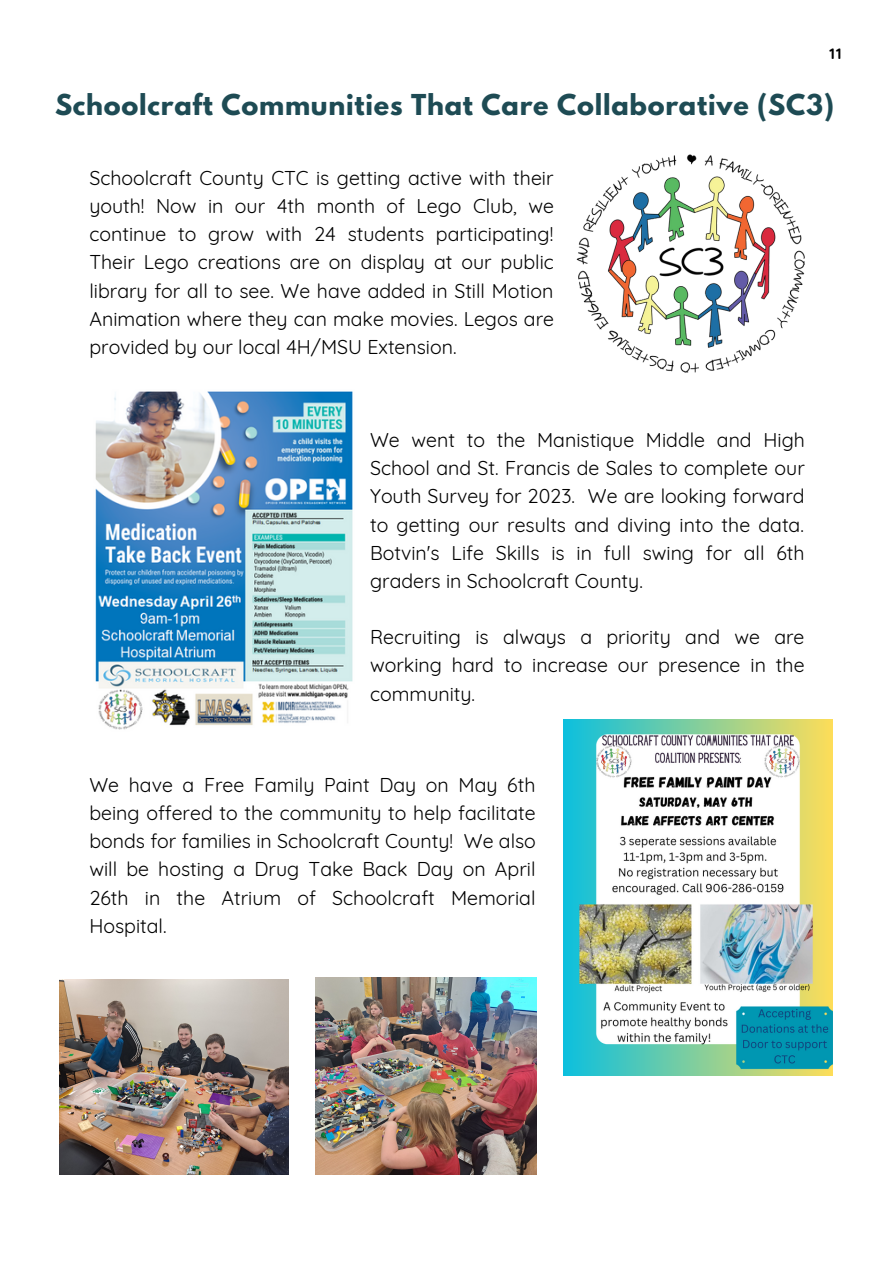
<style>
.page{position:relative;width:894px;height:1264px;background:#fff}
.page>*{position:absolute;margin:0;border:0;box-sizing:border-box;transform-origin:0 0}
.t1{font:700 25.5px "League Spartan";letter-spacing:.03em;color:#1e4b54}
.t2{font:19.5px/28.2px "Quicksand";color:#000;text-align:justify}
.t3{font:700 15px "Quicksand";color:#000}
</style>
<div class="page">
<img style="left:576px;top:154px;width:229px;height:219px">
<img style="left:95px;top:391px;width:258px;height:339px">
<img style="left:563px;top:720px;width:269px;height:355px">
<img style="left:59px;top:979px;width:230px;height:195px">
<img style="left:315px;top:977px;width:221px;height:197px">
<p class="t3" style="left:829px;top:44px;width:14px">11</p>
<h1 class="t1" style="left:55px;top:92px;width:780px">Schoolcraft Communities That Care Collaborative (SC3)</h1>
<p class="t2" style="left:89px;top:163px;width:466px">Schoolcraft County CTC is getting active with their youth! Now in our 4th month of Lego Club, we continue to grow with 24 students participating!<br>Their Lego creations are on display at our public library for all to see. We have added in Still Motion Animation where they can make movies. Legos are provided by our local 4H/MSU Extension.</p>
<p class="t2" style="left:370px;top:425px;width:436px">We went to the Manistique Middle and High School and St. Francis de Sales to complete our Youth Survey for 2023. We are looking forward to getting our results and diving into the data.<br>Botvin's Life Skills is in full swing for all 6th graders in Schoolcraft County.</p>
<p class="t2" style="left:370px;top:623px;width:436px">Recruiting is always a priority and we are working hard to increase our presence in the community.</p>
<p class="t2" style="left:89px;top:770px;width:448px">We have a Free Family Paint Day on May 6th being offered to the community to help facilitate bonds for families in Schoolcraft County! We also will be hosting a Drug Take Back Day on April 26th in the Atrium of Schoolcraft Memorial Hospital.</p>
</div>
